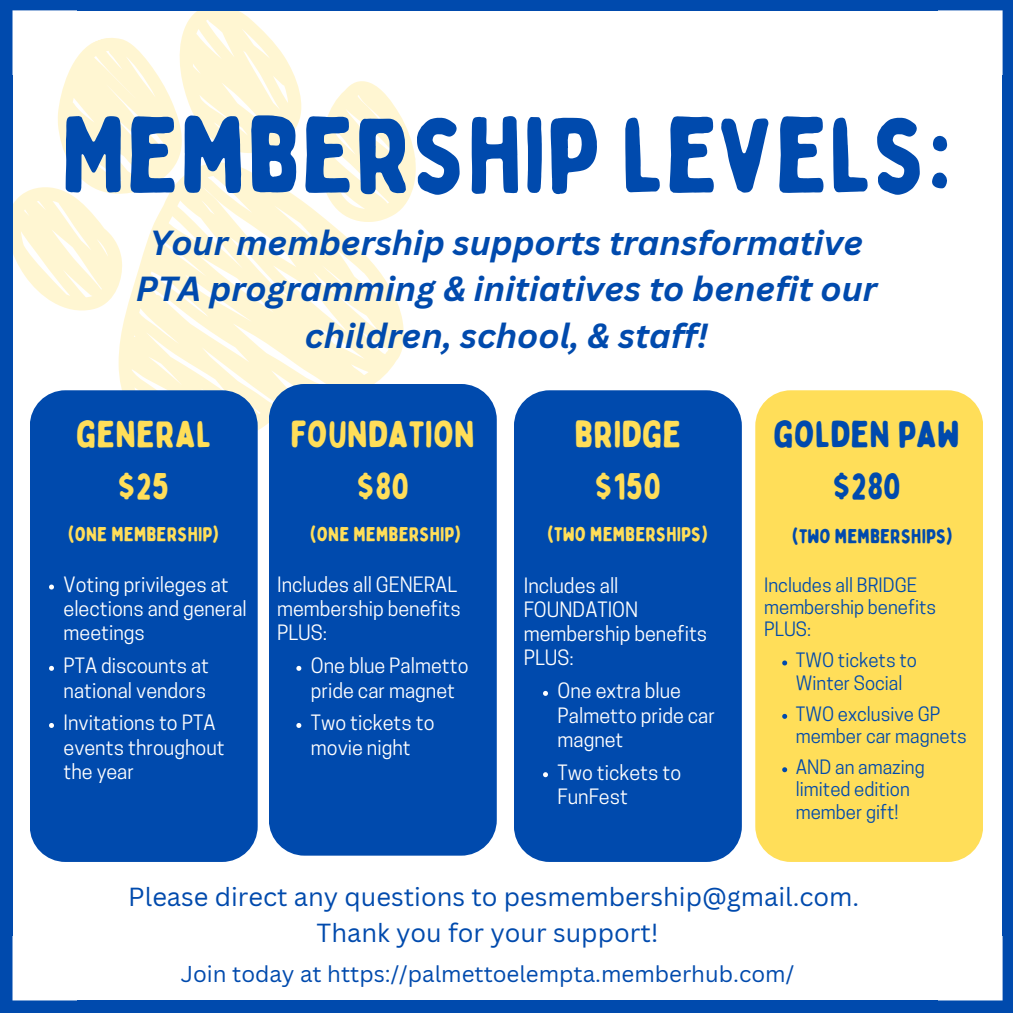
<style>
.page{position:relative;width:1013px;height:1013px;background:#fff}
.page>*{position:absolute;margin:0;border:0;box-sizing:border-box;transform-origin:0 0}
.t1{font:106.25px "Bobby Jones Soft";color:#004aad}
.t2{font:37.25px/52.1px "Bobby Jones Soft";color:#ffde59;text-align:center}
.t3{font:37.25px/52.1px "Bobby Jones Soft";color:#004aad;text-align:center}
.t4{font:italic 700 33.88px/46.9px "Canva Sans";color:#004aad;text-align:center}
.t5{font:25.5px/35.6px "Canva Sans";color:#004aad;text-align:center}
.t6{font:22.25px "Canva Sans";color:#004aad}
.t7{font:19.88px/24.2px "Cooper Hewitt";color:#fff}
.t8{font:19.88px "Bobby Jones Soft";color:#ffde59}
.t9{font:19.88px "Bobby Jones Soft";color:#004aad}
.t10{font:18.62px/22.4px "Cooper Hewitt";color:#004aad}
</style>
<div class="page">
<svg style="left:59px;top:329px;width:345px;height:101px;fill:#fff6d2"></svg>
<div style="left:30px;top:390px;width:228px;height:472px;background:#004aad;border-radius:36px"></div>
<div style="left:269px;top:384px;width:228px;height:471px;background:#004aad;border-radius:36px"></div>
<div style="left:514px;top:390px;width:228px;height:472px;background:#004aad;border-radius:36px"></div>
<div style="left:755px;top:390px;width:228px;height:472px;background:#ffde59;border-radius:36px"></div>
<svg style="left:49px;top:584px;width:5px;height:5px"></svg>
<svg style="left:49px;top:666px;width:5px;height:5px"></svg>
<svg style="left:49px;top:723px;width:5px;height:5px"></svg>
<svg style="left:296px;top:666px;width:5px;height:5px"></svg>
<svg style="left:296px;top:723px;width:5px;height:5px"></svg>
<svg style="left:543px;top:691px;width:5px;height:5px"></svg>
<svg style="left:543px;top:772px;width:5px;height:5px"></svg>
<svg style="left:782px;top:660px;width:5px;height:5px"></svg>
<svg style="left:782px;top:714px;width:5px;height:5px"></svg>
<svg style="left:782px;top:767px;width:5px;height:5px"></svg>
<div style="left:1002px;top:75px;width:10px;height:860px;background:#004aad"></div>
<div style="left:0;top:75px;width:13px;height:860px;background:#004aad"></div>
<div style="left:77px;top:0;width:860px;height:10px;background:#004aad"></div>
<div style="left:77px;top:1000px;width:860px;height:12px;background:#004aad"></div>
<svg style="left:937px;top:0;width:75px;height:75px"></svg>
<svg style="left:0;top:0;width:434px;height:329px"></svg>
<svg style="left:937px;top:935px;width:75px;height:77px"></svg>
<svg style="left:0;top:935px;width:77px;height:77px"></svg>
<p class="t1" style="left:61px;top:89px;width:891px">MEMBERSHIP LEVELS:</p>
<p class="t4" style="left:136px;top:218px;width:743px">Your membership supports transformative<br>PTA programming &amp; initiatives to benefit our children, school, &amp; staff!</p>
<p class="t2" style="left:76px;top:409px;width:137px">GENERAL $25</p>
<h1 class="t2" style="left:290px;top:409px;width:186px">FOUNDATION $80</h1>
<h2 class="t2" style="left:574px;top:409px;width:109px">BRIDGE $150</h2>
<h3 class="t3" style="left:773px;top:409px;width:188px">GOLDEN PAW $280</h3>
<p class="t8" style="left:68px;top:522px;width:153px">(ONE MEMBERSHIP)</p>
<p class="t8" style="left:310px;top:522px;width:153px">(ONE MEMBERSHIP)</p>
<h3 class="t8" style="left:547px;top:522px;width:162px">(TWO MEMBERSHIPS)</h3>
<h6 class="t9" style="left:792px;top:524px;width:162px">(TWO MEMBERSHIPS)</h6>
<p class="t7" style="left:277px;top:575px;width:185px">Includes all GENERAL membership benefits<br>PLUS:</p>
<p class="t7" style="left:311px;top:656px;width:159px">One blue Palmetto pride car magnet</p>
<h3 class="t7" style="left:311px;top:713px;width:125px">Two tickets to movie night</h3>
<p class="t7" style="left:64px;top:575px;width:185px">Voting privileges at elections and general meetings</p>
<p class="t7" style="left:64px;top:656px;width:147px">PTA discounts at national vendors</p>
<p class="t7" style="left:64px;top:713px;width:163px">Invitations to PTA events throughout the year</p>
<p class="t10" style="left:764px;top:575px;width:174px">Includes all BRIDGE membership benefits<br>PLUS:</p>
<h3 class="t10" style="left:795px;top:651px;width:123px">TWO tickets to<br>Winter Social</h3>
<p class="t10" style="left:795px;top:705px;width:172px">TWO exclusive GP member car magnets</p>
<h6 class="t10" style="left:795px;top:758px;width:130px">AND an amazing limited edition member gift!</h6>
<p class="t7" style="left:524px;top:575px;width:185px">Includes all<br>FOUNDATION membership benefits<br>PLUS:</p>
<h6 class="t7" style="left:557px;top:681px;width:159px">One extra blue<br>Palmetto pride car magnet</h6>
<p class="t7" style="left:557px;top:762px;width:125px">Two tickets to<br>FunFest</p>
<p class="t5" style="left:128px;top:878px;width:732px">Please direct any questions to pesmembership@gmail.com.<br>Thank you for your support!</p>
<p class="t6" style="left:181px;top:958px;width:615px">Join today at https://palmettoelempta.memberhub.com/</p>
</div>
